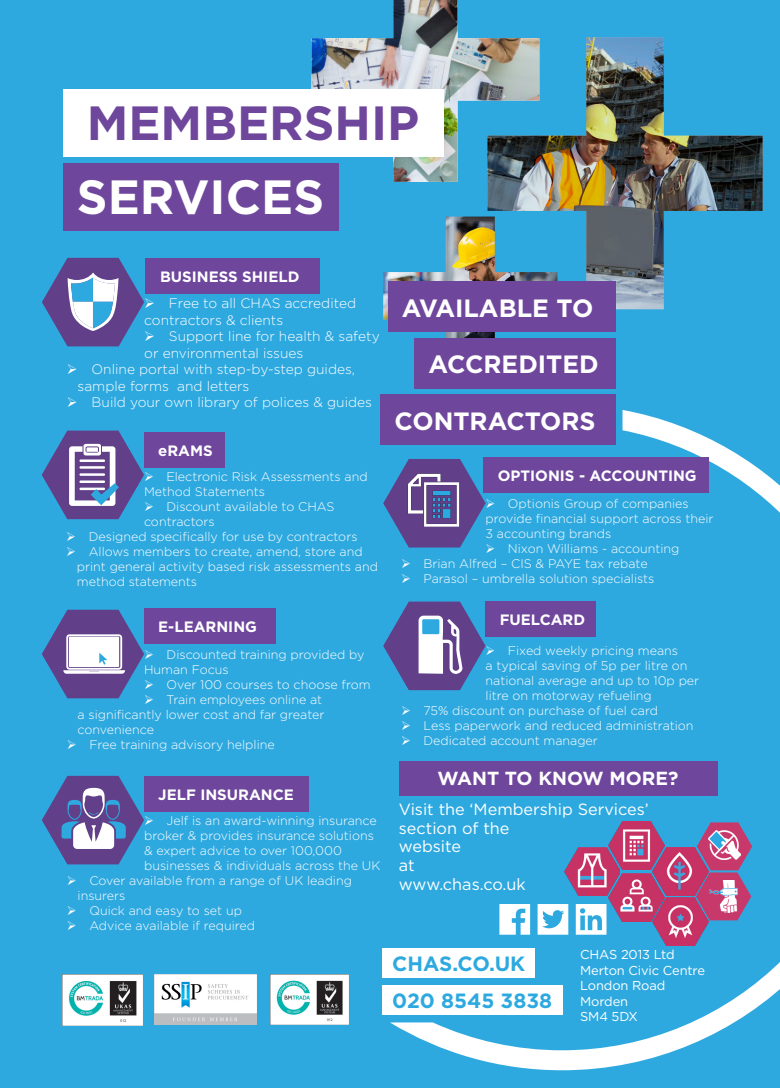
<style>
.page{position:relative;width:780px;height:1088px;background:#2ea9e0}
.page>*{position:absolute;margin:0;border:0;box-sizing:border-box;transform-origin:0 0}
.Main_message_3opt{font:700 48px "Gotham";color:#6e469c}
.Main_message_3opt-2{font:700 48px "Gotham";color:#fff}
.t1{font:700 25px "Gotham";color:#fff}
.Main_message_12pt{font:700 20.62px "Gotham";color:#2ea9e0}
.Main_message_39pt{font:700 18.88px "Gotham";color:#fff}
.t2{font:16.25px/18.8px "Gotham";color:#fff}
.t3{font:700 15px "Gotham";color:#fff}
.Paragraph_Style_3{font:300 13.75px/16.5px "Gotham";color:#fff}
.Additional_copy_7_5{font:12.88px/15.5px "Gotham";letter-spacing:-.01em;color:#fff}
.Paragraph_Style_3-2{font:300 12.5px/15px "Gotham";color:#fff}
</style>
<div class="page">
<img style="left:155px;top:974px;width:101px;height:51px">
<img style="left:270px;top:974px;width:78px;height:50px">
<img style="left:63px;top:974px;width:80px;height:51px">
<div style="left:382px;top:948px;width:153px;height:30px;background:#fff"></div>
<div style="left:382px;top:985px;width:180px;height:30px;background:#fff"></div>
<svg style="left:390px;top:410px;width:390px;height:660px"></svg>
<img style="left:383px;top:217px;width:112px;height:121px">
<img style="left:311px;top:0;width:176px;height:182px">
<img style="left:487px;top:37px;width:275px;height:272px">
<div style="left:63px;top:89px;width:380px;height:67px;background:#fff"></div>
<div style="left:63px;top:163px;width:275px;height:68px;background:#6e469c"></div>
<svg style="left:42px;top:258px;width:102px;height:88px"></svg>
<svg style="left:42px;top:431px;width:102px;height:88px"></svg>
<svg style="left:42px;top:610px;width:102px;height:88px"></svg>
<svg style="left:383px;top:601px;width:102px;height:89px"></svg>
<svg style="left:42px;top:776px;width:102px;height:88px"></svg>
<svg style="left:383px;top:459px;width:102px;height:88px"></svg>
<img style="left:400px;top:466px;width:67px;height:69px">
<div style="left:387px;top:281px;width:228px;height:51px;background:#6e469c"></div>
<div style="left:414px;top:338px;width:201px;height:51px;background:#6e469c"></div>
<div style="left:380px;top:395px;width:235px;height:50px;background:#6e469c"></div>
<div style="left:146px;top:258px;width:174px;height:35px;background:#6e469c"></div>
<div style="left:144px;top:433px;width:80px;height:35px;background:#6e469c"></div>
<div style="left:144px;top:609px;width:132px;height:35px;background:#6e469c"></div>
<div style="left:144px;top:776px;width:164px;height:35px;background:#6e469c"></div>
<div style="left:483px;top:457px;width:226px;height:35px;background:#6e469c"></div>
<div style="left:485px;top:601px;width:111px;height:36px;background:#6e469c"></div>
<div style="left:399px;top:762px;width:318px;height:34px;background:#6e469c"></div>
<img style="left:564px;top:847px;width:55px;height:48px">
<img style="left:608px;top:873px;width:56px;height:48px">
<img style="left:608px;top:821px;width:56px;height:48px">
<img style="left:652px;top:847px;width:44px;height:48px">
<img style="left:652px;top:897px;width:56px;height:48px">
<svg style="left:696px;top:822px;width:56px;height:98px"></svg>
<img style="left:709px;top:880px;width:29px;height:33px">
<p class="Main_message_3opt" style="left:87px;top:91px;width:334px">MEMBERSHIP</p>
<p class="Main_message_3opt-2" style="left:77px;top:165px;width:248px">SERVICES</p>
<p class="t3" style="left:160px;top:266px;width:141px">BUSINESS SHIELD</p>
<p class="Paragraph_Style_3" style="left:144px;top:295px;width:213px">➢ Free to all CHAS accredited contractors &amp; clients</p>
<p class="Paragraph_Style_3" style="left:144px;top:328px;width:237px">➢ Support line for health &amp; safety or environmental issues</p>
<p class="Paragraph_Style_3" style="left:78px;top:361px;width:279px;text-indent:-11px">➢ Online portal with step-by-step guides, sample forms and letters</p>
<p class="Paragraph_Style_3" style="left:67px;top:394px;width:306px">➢ Build your own library of polices &amp; guides</p>
<p class="t3" style="left:158px;top:441px;width:56px">eRAMS</p>
<p class="Paragraph_Style_3-2" style="left:144px;top:469px;width:225px">➢ Electronic Risk Assessments and<br>Method Statements</p>
<p class="Paragraph_Style_3-2" style="left:144px;top:499px;width:192px">➢ Discount available to CHAS contractors</p>
<p class="Paragraph_Style_3-2" style="left:66px;top:529px;width:293px">➢ Designed specifically for use by contractors</p>
<p class="Paragraph_Style_3-2" style="left:77px;top:544px;width:302px;text-indent:-11px">➢ Allows members to create, amend, store and print general activity based risk assessments and method statements</p>
<p class="t3" style="left:158px;top:617px;width:100px">E-LEARNING</p>
<p class="Paragraph_Style_3-2" style="left:144px;top:646px;width:222px">➢ Discounted training provided by<br>Human Focus</p>
<p class="Paragraph_Style_3-2" style="left:144px;top:676px;width:228px">➢ Over 100 courses to choose from</p>
<p class="Paragraph_Style_3-2" style="left:78px;top:691px;width:248px;text-indent:67px">➢ Train employees online at a significantly lower cost and far greater convenience</p>
<p class="Paragraph_Style_3-2" style="left:67px;top:736px;width:209px">➢ Free training advisory helpline</p>
<p class="t3" style="left:158px;top:784px;width:137px">JELF INSURANCE</p>
<p class="Paragraph_Style_3-2" style="left:144px;top:813px;width:238px">➢ Jelf is an award-winning insurance broker &amp; provides insurance solutions &amp; expert advice to over 100,000 businesses &amp; individuals across the UK</p>
<p class="Paragraph_Style_3-2" style="left:78px;top:873px;width:276px;text-indent:-11px">➢ Cover available from a range of UK leading insurers</p>
<p class="Paragraph_Style_3-2" style="left:67px;top:903px;width:176px">➢ Quick and easy to set up</p>
<p class="Paragraph_Style_3-2" style="left:67px;top:918px;width:190px">➢ Advice available if required</p>
<p class="t1" style="left:402px;top:291px;width:193px">AVAILABLE TO</p>
<p class="t1" style="left:428px;top:348px;width:172px">ACCREDITED</p>
<p class="t1" style="left:394px;top:404px;width:203px">CONTRACTORS</p>
<p class="t3" style="left:497px;top:466px;width:200px">OPTIONIS - ACCOUNTING</p>
<p class="Paragraph_Style_3-2" style="left:485px;top:496px;width:229px">➢ Optionis Group of companies provide financial support across their<br>3 accounting brands</p>
<p class="Paragraph_Style_3-2" style="left:485px;top:541px;width:195px">➢ Nixon Williams - accounting</p>
<p class="Paragraph_Style_3-2" style="left:401px;top:556px;width:248px">➢ Brian Alfred – CIS &amp; PAYE tax rebate</p>
<p class="Paragraph_Style_3-2" style="left:401px;top:571px;width:255px">➢ Parasol – umbrella solution specialists</p>
<p class="t3" style="left:499px;top:610px;width:87px">FUELCARD</p>
<p class="Paragraph_Style_3-2" style="left:485px;top:643px;width:215px">➢ Fixed weekly pricing means<br>a typical saving of 5p per litre on national average and up to 10p per litre on motorway refueling</p>
<p class="Paragraph_Style_3-2" style="left:401px;top:703px;width:258px">➢ 75% discount on purchase of fuel card</p>
<p class="Paragraph_Style_3-2" style="left:401px;top:718px;width:294px">➢ Less paperwork and reduced administration</p>
<p class="Paragraph_Style_3-2" style="left:401px;top:733px;width:198px">➢ Dedicated account manager</p>
<p class="Main_message_39pt" style="left:437px;top:765px;width:242px">WANT TO KNOW MORE?</p>
<p class="t2" style="left:399px;top:799px;width:252px">Visit the ‘Membership Services’ section of the<br>website</p>
<p class="t2" style="left:399px;top:856px;width:17px">at</p>
<p class="t2" style="left:399px;top:874px;width:129px">www.chas.co.uk</p>
<p class="Main_message_12pt" style="left:392px;top:950px;width:135px">CHAS.CO.UK</p>
<p class="Main_message_12pt" style="left:392px;top:987px;width:161px">020 8545 3838</p>
<p class="Additional_copy_7_5" style="left:580px;top:946px;width:96px">CHAS 2013 Ltd</p>
<p class="Additional_copy_7_5" style="left:580px;top:962px;width:126px">Merton Civic Centre</p>
<p class="Additional_copy_7_5" style="left:580px;top:977px;width:87px">London Road<br>Morden</p>
<p class="Additional_copy_7_5" style="left:580px;top:1008px;width:59px">SM4 5DX</p>
</div>
